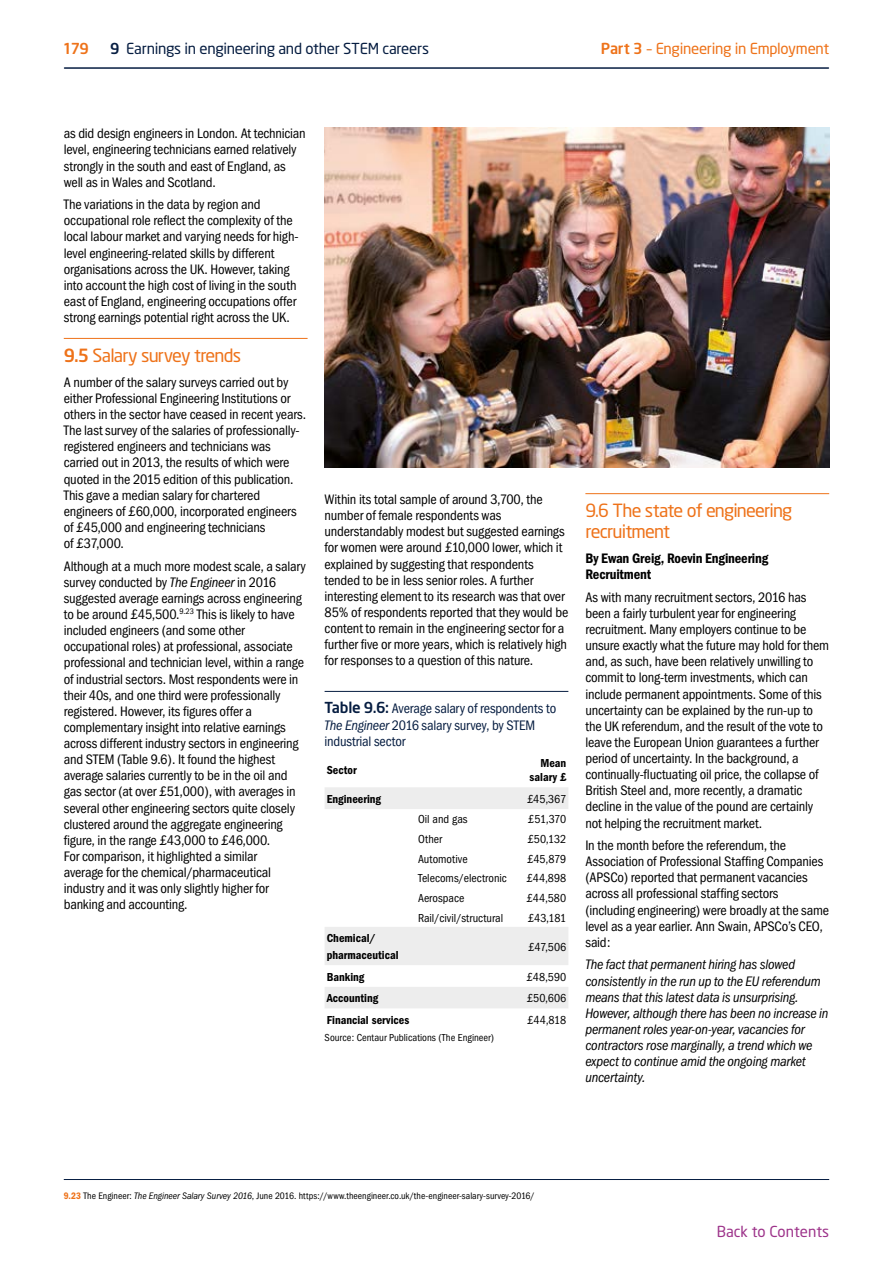
<style>
.page{position:relative;width:893px;height:1263px;background:#fff}
.page>*{position:absolute;margin:0;border:0;box-sizing:border-box;transform-origin:0 0}
.sub_titles{font:18px/21px "Neo Sans";letter-spacing:-.045em;color:#ee7219}
.t1{font:15px "Neo Sans";letter-spacing:-.02em;color:#061d41}
.t2{font:15px "Neo Sans";letter-spacing:-.02em;color:#ee7219}
.t3{font:15px "Neo Sans";color:#9d338a}
.t4{font:500 15px "Neo Sans";color:#ee7219}
.main_text{font:condensed 14.25px/16.2px "Franklin Gothic";letter-spacing:-.01em;color:#000}
.main_text-2{font:italic condensed 14.25px/16.2px "Franklin Gothic";letter-spacing:-.015em;color:#000}
.fig_table_headers{font:condensed 14.25px/16.5px "Franklin Gothic";letter-spacing:-.01em;color:#061d41}
.main_text-3{font:600 condensed 14.25px/16.2px "Franklin Gothic";letter-spacing:-.01em;color:#000}
.table_body_RR{font:condensed 12px "Franklin Gothic";color:#000}
.table_body_RR-2{font:600 condensed 12px/16.5px "Franklin Gothic";color:#000}
.table_headers_RR{font:600 condensed 12px/13.5px "Franklin Gothic";color:#000;text-align:right}
.source{font:condensed 10.5px "Franklin Gothic";color:#000}
.footnotes{font:condensed 9.75px "Franklin Gothic";color:#000}
.s1{font-weight:500}
.s2{font-style:italic}
.s3{font-family:"Neo Sans";font-weight:500;font-stretch:normal;font-size:15px}
.s4{font-weight:600;color:#ee7219}
</style>
<div class="page">
<hr style="left:65px;top:67px;width:763px;height:2px;background:#061d41">
<hr style="left:64px;top:338px;width:244px;height:1px;background:#ee7219">
<hr style="left:585px;top:493px;width:244px;height:1px;background:#ee7219">
<hr style="left:64px;top:1179px;width:765px;height:1px;background:#061d41">
<img style="left:325px;top:128px;width:504px;height:340px">
<hr style="left:325px;top:691px;width:243px;height:1px;background:#061d41">
<svg style="left:325px;top:787px;width:243px;height:221px"></svg>
<p class="t4" style="left:63px;top:42px;width:28px">179</p>
<p class="t1" style="left:110px;top:40px;width:320px"><span class="s1">9</span> Earnings in engineering and other STEM careers</p>
<p class="t2" style="left:601px;top:40px;width:230px"><span class="s1">Part 3</span> – Engineering in Employment</p>
<p class="main_text" style="left:64px;top:126px;width:243px">as did design engineers in London. At technician level, engineering technicians earned relatively strongly in the south and east of England, as well as in Wales and Scotland.</p>
<p class="main_text" style="left:64px;top:196px;width:236px">The variations in the data by region and occupational role reflect the complexity of the local labour market and varying needs for high&shy;level engineering-related skills by different organisations across the UK. However, taking into account the high cost of living in the south east of England, engineering occupations offer strong earnings potential right across the UK.</p>
<p class="sub_titles" style="left:64px;top:345px;width:179px"><span class="s1">9.5</span> Salary survey trends</p>
<p class="main_text" style="left:64px;top:374px;width:244px">A number of the salary surveys carried out by either Professional Engineering Institutions or others in the sector have ceased in recent years.<br>The last survey of the salaries of professionally&shy;registered engineers and technicians was carried out in 2013, the results of which were quoted in the 2015 edition of this publication.<br>This gave a median salary for chartered engineers of £60,000, incorporated engineers of £45,000 and engineering technicians<br>of £37,000.</p>
<p class="main_text" style="left:64px;top:558px;width:244px">Although at a much more modest scale, a salary survey conducted by <span class="s2">The Engineer</span> in 2016 suggested average earnings across engineering to be around £45,500.<sup>9.23</sup> This is likely to have included engineers (and some other occupational roles) at professional, associate professional and technician level, within a range of industrial sectors. Most respondents were in their 40s, and one third were professionally registered. However, its figures offer a complementary insight into relative earnings across different industry sectors in engineering and STEM (Table 9.6). It found the highest average salaries currently to be in the oil and gas sector (at over £51,000), with averages in several other engineering sectors quite closely clustered around the aggregate engineering figure, in the range £43,000 to £46,000.<br>For comparison, it highlighted a similar<br>average for the chemical/pharmaceutical industry and it was only slightly higher for banking and accounting.</p>
<p class="main_text" style="left:325px;top:491px;width:245px">Within its total sample of around 3,700, the number of female respondents was understandably modest but suggested earnings for women were around £10,000 lower, which it explained by suggesting that respondents tended to be in less senior roles. A further interesting element to its research was that over 85% of respondents reported that they would be content to remain in the engineering sector for a further five or more years, which is relatively high for responses to a question of this nature.</p>
<p class="sub_titles" style="left:585px;top:500px;width:208px">9.6 The state of engineering recruitment</p>
<p class="main_text-3" style="left:585px;top:550px;width:184px">By Ewan Greig, Roevin Engineering<br>Recruitment</p>
<p class="main_text" style="left:585px;top:589px;width:245px">As with many recruitment sectors, 2016 has been a fairly turbulent year for engineering recruitment. Many employers continue to be unsure exactly what the future may hold for them and, as such, have been relatively unwilling to commit to long-term investments, which can include permanent appointments. Some of this uncertainty can be explained by the run-up to the UK referendum, and the result of the vote to leave the European Union guarantees a further period of uncertainty. In the background, a continually-fluctuating oil price, the collapse of British Steel and, more recently, a dramatic decline in the value of the pound are certainly not helping the recruitment market.</p>
<p class="main_text" style="left:585px;top:837px;width:245px">In the month before the referendum, the Association of Professional Staffing Companies (APSCo) reported that permanent vacancies across all professional staffing sectors (including engineering) were broadly at the same level as a year earlier. Ann Swain, APSCo’s CEO, said:</p>
<p class="main_text-2" style="left:585px;top:957px;width:244px">The fact that permanent hiring has slowed consistently in the run up to the EU referendum means that this latest data is unsurprising.<br>However, although there has been no increase in permanent roles year-on-year, vacancies for contractors rose marginally, a trend which we expect to continue amid the ongoing market uncertainty.</p>
<p class="fig_table_headers" style="left:325px;top:700px;width:233px"><span class="s3">Table 9.6:</span> Average salary of respondents to<br><span class="s2">The Engineer</span> 2016 salary survey, by STEM industrial sector</p>
<p class="table_headers_RR" style="left:327px;top:763px;width:32px">Sector</p>
<p class="table_headers_RR" style="left:530px;top:757px;width:38px">Mean salary £</p>
<p class="table_body_RR-2" style="left:327px;top:790px;width:56px">Engineering</p>
<p class="table_body_RR" style="left:527px;top:792px;width:41px">£45,367</p>
<p class="table_body_RR" style="left:418px;top:813px;width:51px">Oil and gas</p>
<p class="table_body_RR" style="left:528px;top:813px;width:40px">£51,370</p>
<p class="table_body_RR" style="left:418px;top:832px;width:26px">Other</p>
<p class="table_body_RR" style="left:527px;top:832px;width:40px">£50,132</p>
<p class="table_body_RR" style="left:418px;top:852px;width:51px">Automotive</p>
<p class="table_body_RR" style="left:527px;top:852px;width:41px">£45,879</p>
<p class="table_body_RR" style="left:418px;top:871px;width:90px">Telecoms/electronic</p>
<p class="table_body_RR" style="left:527px;top:871px;width:41px">£44,898</p>
<p class="table_body_RR" style="left:418px;top:891px;width:48px">Aerospace</p>
<p class="table_body_RR" style="left:526px;top:891px;width:41px">£44,580</p>
<p class="table_body_RR" style="left:418px;top:911px;width:87px">Rail/civil/structural</p>
<p class="table_body_RR" style="left:528px;top:911px;width:40px">£43,181</p>
<p class="table_body_RR-2" style="left:327px;top:930px;width:73px">Chemical/ pharmaceutical</p>
<p class="table_body_RR" style="left:528px;top:940px;width:40px">£47,506</p>
<p class="table_body_RR-2" style="left:327px;top:968px;width:39px">Banking</p>
<p class="table_body_RR" style="left:527px;top:970px;width:41px">£48,590</p>
<p class="table_body_RR-2" style="left:327px;top:990px;width:53px">Accounting</p>
<p class="table_body_RR" style="left:527px;top:991px;width:41px">£50,606</p>
<p class="table_body_RR-2" style="left:327px;top:1012px;width:84px">Financial services</p>
<p class="table_body_RR" style="left:527px;top:1013px;width:40px">£44,818</p>
<p class="source" style="left:325px;top:1031px;width:171px">Source: Centaur Publications (The Engineer)</p>
<p class="footnotes" style="left:64px;top:1190px;width:473px"><span class="s4">9.23</span> The Engineer: <span class="s2">The Engineer Salary Survey 2016</span>, June 2016. https://www.theengineer.co.uk/the-engineer-salary-survey-2016/</p>
<p class="t3" style="left:717px;top:1222px;width:114px">Back to Contents</p>
</div>
